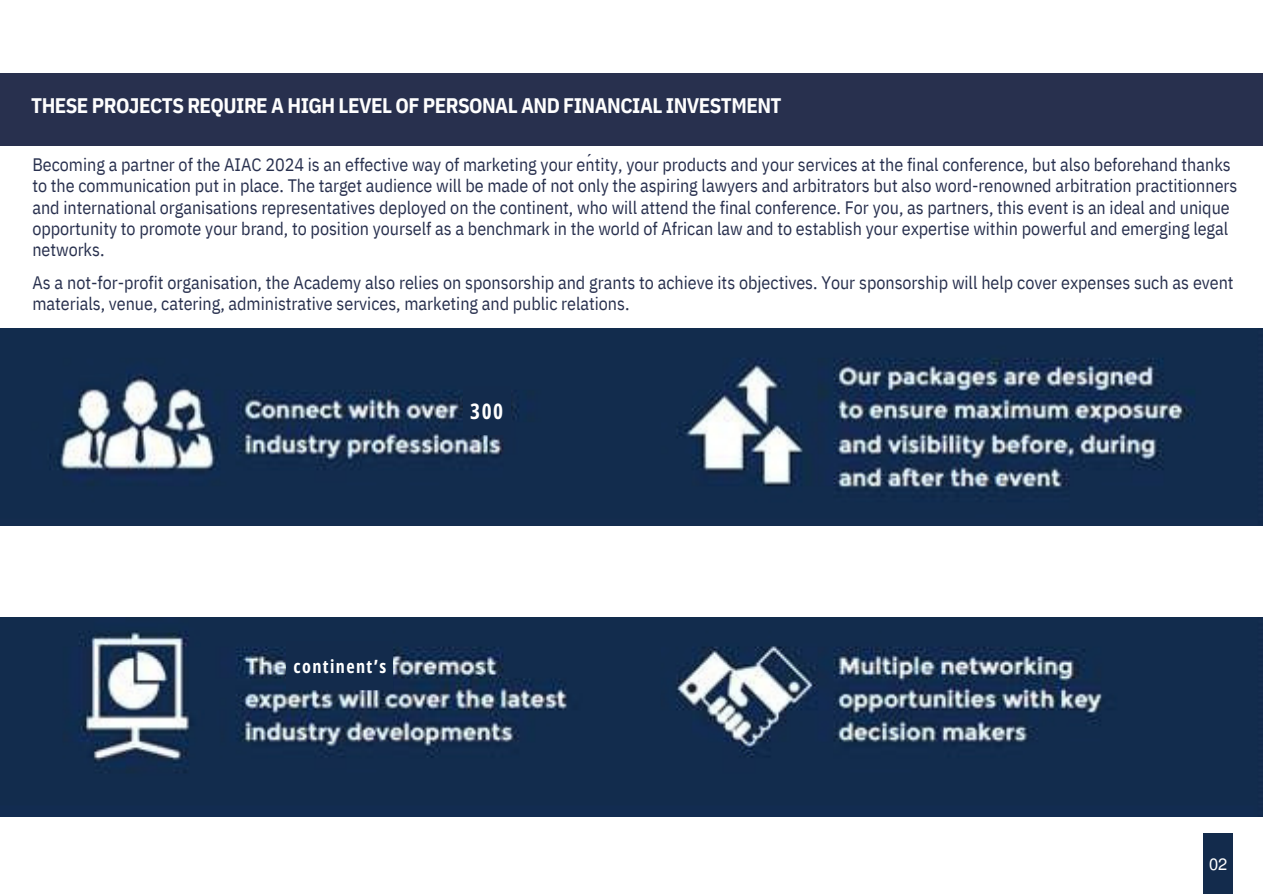
<style>
.page{position:relative;width:1263px;height:894px;background:#fff}
.page>*{position:absolute;margin:0;border:0;box-sizing:border-box;transform-origin:0 0}
.t1{font:700 21.3px "Open Sans Condensed";color:#fff}
.t2{font:700 21px "IBM Plex Sans Cond";letter-spacing:-.025em;color:#fefefe}
.t3{font:700 18.3px "Open Sans Condensed";letter-spacing:.075em;color:#fff}
.t4{font:18px/21.3px "IBM Plex Sans Cond";color:#28304e}
.t5{font:18px "Arimo";color:#28304e}
.t6{font:16.5px "Mukti";color:#fff}
</style>
<div class="page">
<div style="left:0;top:74px;width:1262px;height:72px;background:#28304e"></div>
<img style="left:0;top:329px;width:1263px;height:196px">
<img style="left:0;top:617px;width:1263px;height:198px">
<div style="left:463px;top:386px;width:47px;height:48px;background:#132b4c"></div>
<div style="left:287px;top:641px;width:106px;height:49px;background:#132b4c"></div>
<div style="left:1203px;top:832px;width:29px;height:61px;background:#132b4c"></div>
<p class="t2" style="left:31px;top:92px;width:752px">THESE PROJECTS REQUIRE A HIGH LEVEL OF PERSONAL AND FINANCIAL INVESTMENT</p>
<p class="t5" style="left:591px;top:153px;width:5px">́</p>
<p class="t4" style="left:32px;top:153px;width:1206px">Becoming a partner of the AIAC 2024 is an effective way of marketing your entity, your products and your services at the final conference, but also beforehand thanks to the communication put in place. The target audience will be made of not only the aspiring lawyers and arbitrators but also word-renowned arbitration practitionners and international organisations representatives deployed on the continent, who will attend the final conference. For you, as partners, this event is an ideal and unique opportunity to promote your brand, to position yourself as a benchmark in the world of African law and to establish your expertise within powerful and emerging legal networks.</p>
<p class="t4" style="left:32px;top:271px;width:1203px">As a not-for-profit organisation, the Academy also relies on sponsorship and grants to achieve its objectives. Your sponsorship will help cover expenses such as event materials, venue, catering, administrative services, marketing and public relations.</p>
<p class="t1" style="left:470px;top:396px;width:35px">300</p>
<p class="t3" style="left:293px;top:653px;width:94px">continent’s</p>
<p class="t6" style="left:1209px;top:852px;width:20px">02</p>
</div>
